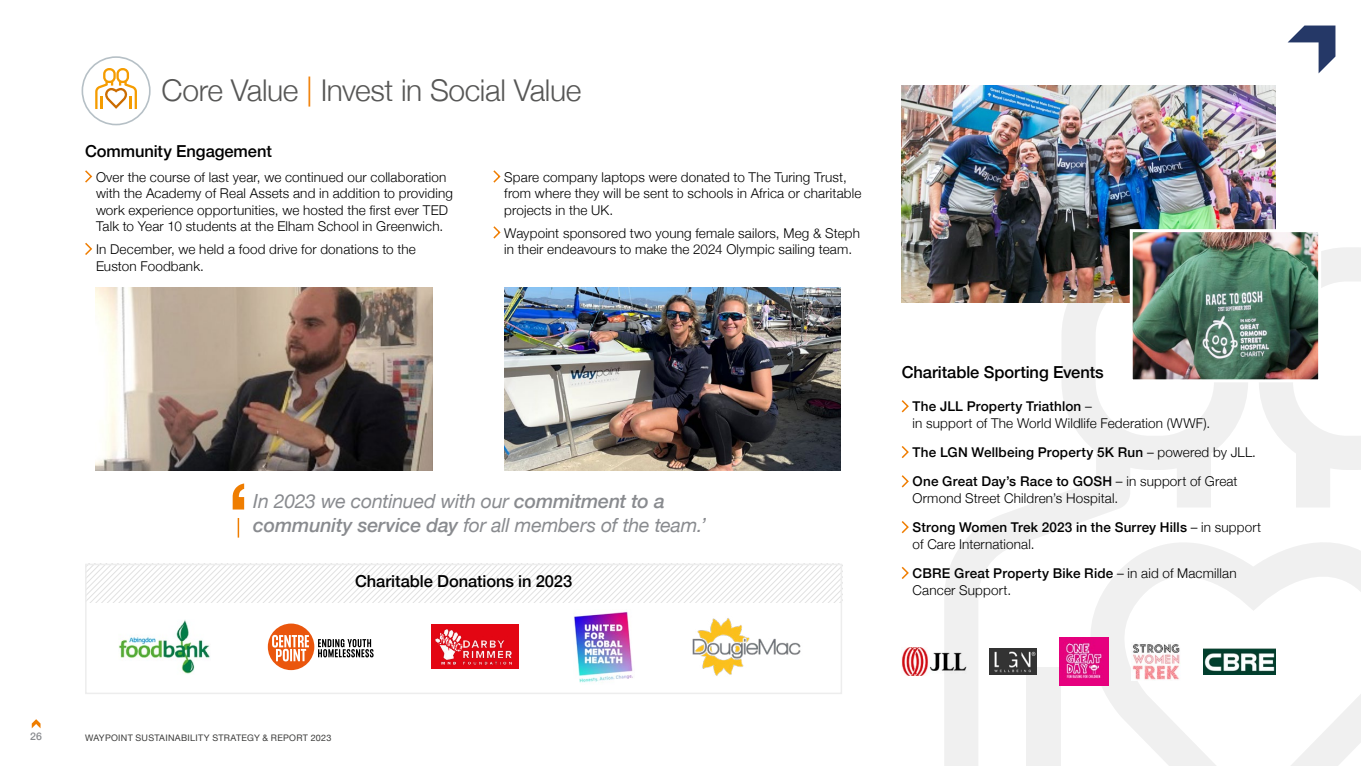
<style>
.page{position:relative;width:1361px;height:766px;background:#fff}
.page>*{position:absolute;margin:0;border:0;box-sizing:border-box;transform-origin:0 0}
.t1{font:300 30px "Helvetica Neue";letter-spacing:-.015em;color:#575756}
.t2{font:italic 19.5px/24px "Helvetica Neue";letter-spacing:-.01em;color:#898b8f}
.t3{font:500 16.5px "Helvetica Neue";letter-spacing:-.005em;color:#000}
.t4{font:300 13.5px/16.5px "Helvetica Neue";letter-spacing:.01em;color:#000}
.t5{font:500 13.5px/29.2px "Helvetica Neue";letter-spacing:.015em;color:#000}
.t6{font:500 10.5px "Helvetica Neue";color:#898b8f}
.t7{font:9px "Helvetica Neue";letter-spacing:.03em;color:#3c3c3b}
.s1{color:#ef7d00}
.s2{font-weight:500}
.s3{font-weight:300}
</style>
<div class="page">
<svg style="left:88px;top:566px;width:751px;height:36px"></svg>
<svg style="left:81px;top:56px;width:70px;height:70px"></svg>
<svg style="left:1248px;top:564px;width:10px;height:111px"></svg>
<svg style="left:944px;top:302px;width:304px;height:463px"></svg>
<div style="left:1026px;top:667px;width:35px;height:98px;background:#f0f0f0"></div>
<svg style="left:1258px;top:247px;width:103px;height:518px"></svg>
<svg style="left:85px;top:170px;width:8px;height:13px"></svg>
<svg style="left:85px;top:242px;width:8px;height:13px"></svg>
<svg style="left:901px;top:400px;width:8px;height:13px"></svg>
<svg style="left:901px;top:446px;width:8px;height:13px"></svg>
<svg style="left:901px;top:475px;width:8px;height:13px"></svg>
<svg style="left:901px;top:521px;width:8px;height:13px"></svg>
<svg style="left:901px;top:566px;width:8px;height:13px"></svg>
<img style="left:901px;top:85px;width:375px;height:217px">
<img style="left:96px;top:287px;width:336px;height:183px">
<img style="left:505px;top:287px;width:335px;height:183px">
<svg style="left:493px;top:170px;width:8px;height:13px"></svg>
<svg style="left:493px;top:226px;width:8px;height:13px"></svg>
<img style="left:989px;top:648px;width:48px;height:26px">
<img style="left:901px;top:647px;width:65px;height:28px">
<img style="left:1131px;top:642px;width:49px;height:38px">
<img style="left:1133px;top:233px;width:184px;height:145px">
<div style="left:1129px;top:229px;width:192px;height:153px;border:3px solid #fff"></div>
<img style="left:1203px;top:648px;width:73px;height:26px">
<img style="left:1060px;top:637px;width:48px;height:48px">
<svg style="left:32px;top:719px;width:9px;height:9px"></svg>
<svg style="left:1287px;top:26px;width:48px;height:47px"></svg>
<img style="left:119px;top:620px;width:91px;height:54px">
<svg style="left:318px;top:639px;width:56px;height:18px"></svg>
<div style="left:268px;top:623px;width:46px;height:47px;background:#ea560d;border-radius:50%"></div>
<svg style="left:272px;top:634px;width:37px;height:27px"></svg>
<div style="left:431px;top:624px;width:87px;height:45px;background:#e30613"></div>
<img style="left:435px;top:629px;width:77px;height:36px">
<img style="left:574px;top:611px;width:59px;height:72px">
<img style="left:692px;top:618px;width:109px;height:58px">
<div style="left:85px;top:563px;width:757px;height:131px;border:2px solid #ededed"></div>
<svg style="left:238px;top:518px;width:1px;height:19px"></svg>
<svg style="left:233px;top:483px;width:11px;height:26px"></svg>
<h1 class="t1" style="left:162px;top:66px;width:421px">Core Value <span class="s1">|</span> Invest in Social Value</h1>
<p class="t3" style="left:85px;top:137px;width:188px">Community Engagement</p>
<p class="t4" style="left:96px;top:167px;width:358px">Over the course of last year, we continued our collaboration with the Academy of Real Assets and in addition to providing work experience opportunities, we hosted the first ever TED Talk to Year 10 students at the Elham School in Greenwich.</p>
<p class="t4" style="left:96px;top:240px;width:321px">In December, we held a food drive for donations to the<br>Euston Foodbank.</p>
<p class="t4" style="left:504px;top:167px;width:359px">Spare company laptops were donated to The Turing Trust, from where they will be sent to schools in Africa or charitable projects in the UK.</p>
<p class="t4" style="left:504px;top:223px;width:357px">Waypoint sponsored two young female sailors, Meg &amp; Steph in their endeavours to make the 2024 Olympic sailing team.</p>
<h2 class="t2" style="left:253px;top:489px;width:454px">In 2023 we continued with our <span class="s2">commitment to a community service day</span> for all members of the team.’</h2>
<p class="t3" style="left:355px;top:568px;width:219px">Charitable Donations in 2023</p>
<p class="t3" style="left:901px;top:358px;width:203px">Charitable Sporting Events</p>
<p class="t4" style="left:912px;top:397px;width:299px"><span class="s2">The JLL Property Triathlon</span> –<br>in support of The World Wildlife Federation (WWF).</p>
<p class="t5" style="left:912px;top:436px;width:345px">The LGN Wellbeing Property 5K Run <span class="s3">– powered by JLL.<br></span>One Great Day’s Race to GOSH <span class="s3">– in support of Great</span></p>
<p class="t4" style="left:912px;top:482px;width:350px;line-height:29.2px">Ormond Street Children’s Hospital.<br><span class="s2">Strong Women Trek 2023 in the Surrey Hills</span> – in support</p>
<p class="t4" style="left:912px;top:528px;width:325px;line-height:29.2px">of Care International.<br><span class="s2">CBRE Great Property Bike Ride</span> – in aid of Macmillan</p>
<p class="t4" style="left:912px;top:580px;width:100px">Cancer Support.</p>
<p class="t6" style="left:30px;top:728px;width:13px">26</p>
<p class="t7" style="left:85px;top:730px;width:248px">WAYPOINT SUSTAINABILITY STRATEGY &amp; REPORT 2023</p>
</div>
